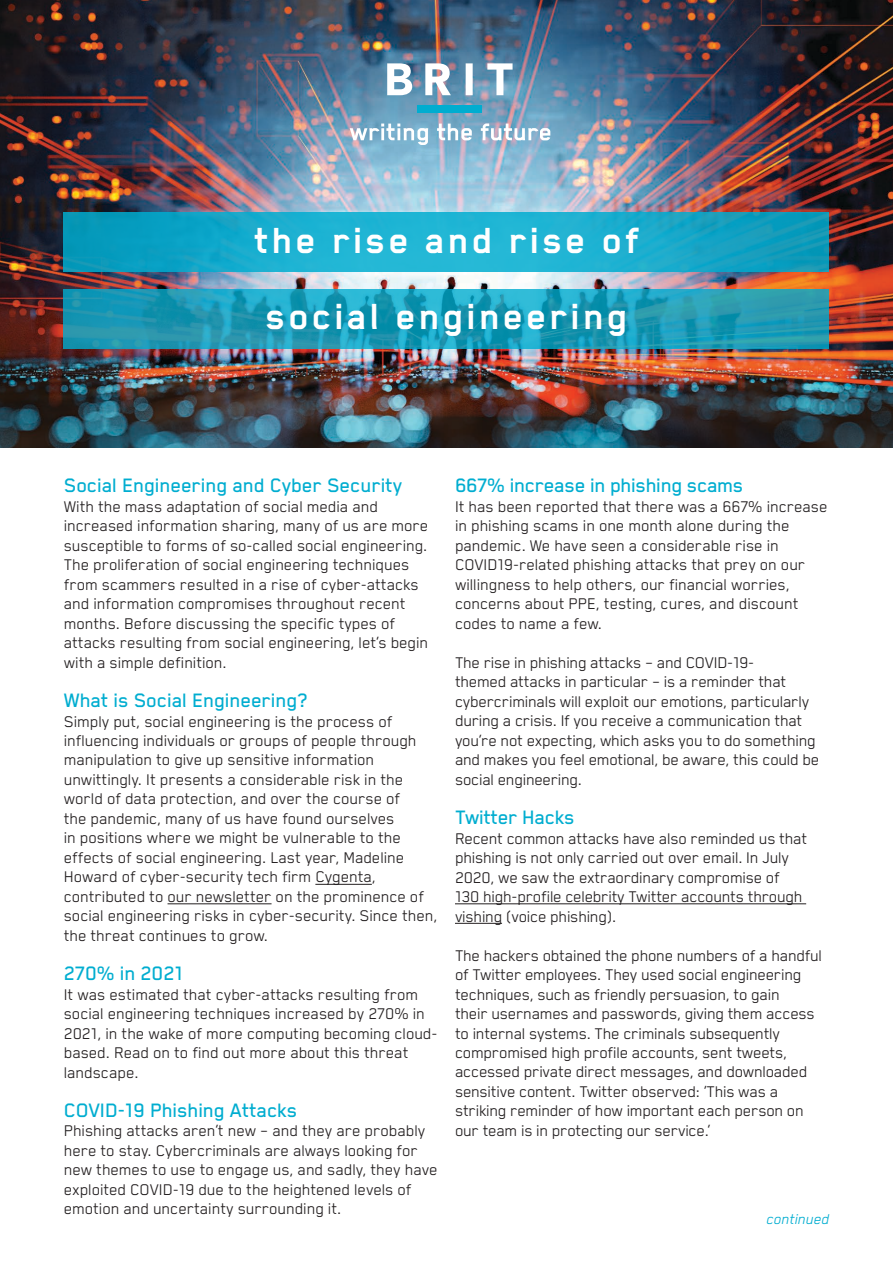
<style>
.page{position:relative;width:893px;height:1263px;background:#fff}
.page>*{position:absolute;margin:0;border:0;box-sizing:border-box;transform-origin:0 0}
.t1{font:700 42px/76.5px "Blender";letter-spacing:.08em;color:#fff}
.t2{font:500 22.5px "Blender";color:#00add0}
.t3{font:18px/19.5px "Blender";color:#231f20}
.t4{font:italic 16.5px "Blender";color:#00add0}
</style>
<div class="page">
<img style="left:0;top:0;width:893px;height:448px">
<svg style="left:387px;top:63px;width:126px;height:32px"></svg>
<div style="left:417px;top:106px;width:65px;height:7px;background:#00add0"></div>
<svg style="left:350px;top:124px;width:78px;height:21px"></svg>
<svg style="left:437px;top:124px;width:35px;height:16px"></svg>
<svg style="left:481px;top:123px;width:69px;height:17px"></svg>
<svg style="left:64px;top:213px;width:765px;height:59px;background:#17aaca"></svg>
<svg style="left:64px;top:289px;width:765px;height:60px;background:#1d9bb7"></svg>
<hr style="left:315px;top:884px;width:57px;height:1px;background:#231f20">
<hr style="left:168px;top:903px;width:104px;height:1px;background:#231f20">
<hr style="left:455px;top:903px;width:351px;height:1px;background:#231f20">
<hr style="left:455px;top:923px;width:47px;height:1px;background:#231f20">
<h1 class="t1" style="left:254px;top:201px;width:386px">the rise and rise of social engineering</h1>
<p class="t2" style="left:64px;top:474px;width:340px">Social Engineering and Cyber Security</p>
<p class="t3" style="left:64px;top:497px;width:366px">With the mass adaptation of social media and increased information sharing, many of us are more susceptible to forms of so-called social engineering.<br>The proliferation of social engineering techniques from scammers resulted in a rise of cyber-attacks and information compromises throughout recent months. Before discussing the specific types of attacks resulting from social engineering, let’s begin with a simple definition.</p>
<p class="t2" style="left:64px;top:688px;width:245px">What is Social Engineering?</p>
<p class="t3" style="left:64px;top:711px;width:375px">Simply put, social engineering is the process of influencing individuals or groups of people through manipulation to give up sensitive information unwittingly. It presents a considerable risk in the world of data protection, and over the course of<br>the pandemic, many of us have found ourselves<br>in positions where we might be vulnerable to the effects of social engineering. Last year, Madeline Howard of cyber-security tech firm Cygenta, contributed to our newsletter on the prominence of social engineering risks in cyber-security. Since then, the threat continues to grow.</p>
<p class="t2" style="left:64px;top:961px;width:121px">270% in 2021</p>
<p class="t3" style="left:64px;top:984px;width:375px">It was estimated that cyber-attacks resulting from social engineering techniques increased by 270% in 2021, in the wake of more computing becoming cloud&shy;based. Read on to find out more about this threat landscape.</p>
<p class="t2" style="left:64px;top:1098px;width:235px">COVID-19 Phishing Attacks</p>
<p class="t3" style="left:64px;top:1121px;width:375px">Phishing attacks aren’t new – and they are probably here to stay. Cybercriminals are always looking for new themes to use to engage us, and sadly, they have exploited COVID-19 due to the heightened levels of emotion and uncertainty surrounding it.</p>
<p class="t2" style="left:455px;top:474px;width:290px">667% increase in phishing scams</p>
<p class="t3" style="left:455px;top:497px;width:374px">It has been reported that there was a 667% increase in phishing scams in one month alone during the pandemic. We have seen a considerable rise in COVID19-related phishing attacks that prey on our willingness to help others, our financial worries, concerns about PPE, testing, cures, and discount codes to name a few.</p>
<p class="t3" style="left:455px;top:653px;width:366px">The rise in phishing attacks – and COVID-19-<br>themed attacks in particular – is a reminder that cybercriminals will exploit our emotions, particularly during a crisis. If you receive a communication that you’re not expecting, which asks you to do something and makes you feel emotional, be aware, this could be social engineering.</p>
<p class="t2" style="left:455px;top:805px;width:121px">Twitter Hacks</p>
<p class="t3" style="left:455px;top:828px;width:354px">Recent common attacks have also reminded us that phishing is not only carried out over email. In July 2020, we saw the extraordinary compromise of 130 high-profile celebrity Twitter accounts through vishing (voice phishing).</p>
<p class="t3" style="left:455px;top:945px;width:369px">The hackers obtained the phone numbers of a handful of Twitter employees. They used social engineering techniques, such as friendly persuasion, to gain<br>their usernames and passwords, giving them access to internal systems. The criminals subsequently compromised high profile accounts, sent tweets, accessed private direct messages, and downloaded sensitive content. Twitter observed: ‘This was a striking reminder of how important each person on our team is in protecting our service.’</p>
<p class="t4" style="left:766px;top:1211px;width:64px">continued</p>
</div>
